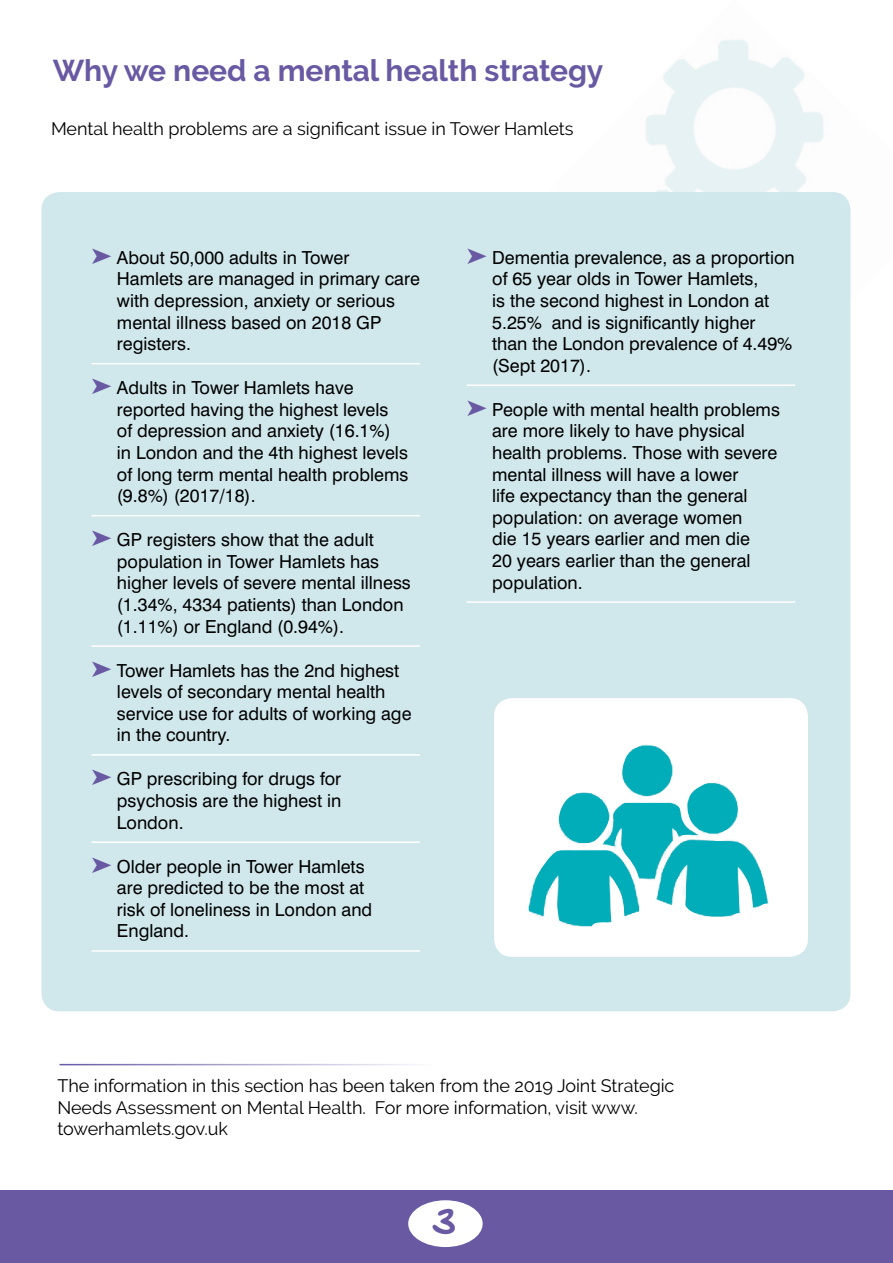
<style>
.page{position:relative;width:893px;height:1263px;background:#fff}
.page>*{position:absolute;margin:0;border:0;box-sizing:border-box;transform-origin:0 0}
.t1{font:700 30px "Raleway";letter-spacing:-.005em;color:#6859a2}
.t2{font:30px "Hand Of Sean Demo";color:#6859a2}
.t3{font:18px/21.6px "Swiss 721 BT";color:#000}
.t4{font:18px/21.6px "Raleway";letter-spacing:-.005em;color:#000}
.s1{color:#6859a2}
</style>
<div class="page">
<img style="left:646px;top:40px;width:205px;height:368px">
<div style="left:41px;top:192px;width:809px;height:819px;background:#d0e7eb;border-radius:18px"></div>
<div style="left:0;top:1191px;width:893px;height:72px;background:#6859a2"></div>
<div style="left:408px;top:1200px;width:75px;height:47px;background:#fff;border-radius:50%"></div>
<hr style="left:91px;top:363px;width:329px;height:1px;background:#fff">
<hr style="left:91px;top:515px;width:329px;height:1px;background:#fff">
<hr style="left:91px;top:645px;width:329px;height:2px;background:#fff">
<hr style="left:91px;top:754px;width:329px;height:2px;background:#fff">
<hr style="left:91px;top:841px;width:329px;height:2px;background:#fff">
<hr style="left:91px;top:950px;width:329px;height:2px;background:#fff">
<hr style="left:467px;top:384px;width:328px;height:2px;background:#fff">
<hr style="left:467px;top:601px;width:328px;height:2px;background:#fff">
<hr style="left:60px;top:1064px;width:374px;height:1px;background:#6859a2">
<div style="left:494px;top:698px;width:314px;height:259px;background:#fff;border-radius:18px"></div>
<img style="left:528px;top:744px;width:241px;height:183px">
<h1 class="t1" style="left:53px;top:54px;width:552px">Why we need a mental health strategy</h1>
<p class="t4" style="left:51px;top:118px;width:524px">Mental health problems are a significant issue in Tower Hamlets</p>
<p class="t3" style="left:117px;top:246px;width:304px;text-indent:-26px"><span class="s1">➤</span> About 50,000 adults in Tower<br>Hamlets are managed in primary care with depression, anxiety or serious mental illness based on 2018 GP registers.</p>
<p class="t3" style="left:117px;top:377px;width:293px;text-indent:-26px"><span class="s1">➤</span> Adults in Tower Hamlets have reported having the highest levels<br>of depression and anxiety (16.1%) in London and the 4th highest levels of long term mental health problems (9.8%) (2017/18).</p>
<p class="t3" style="left:117px;top:529px;width:295px;text-indent:-26px"><span class="s1">➤</span> GP registers show that the adult population in Tower Hamlets has higher levels of severe mental illness (1.34%, 4334 patients) than London (1.11%) or England (0.94%).</p>
<p class="t3" style="left:117px;top:659px;width:296px;text-indent:-26px"><span class="s1">➤</span> Tower Hamlets has the 2nd highest levels of secondary mental health service use for adults of working age in the country.</p>
<p class="t3" style="left:117px;top:768px;width:226px;text-align:justify;text-indent:-26px"><span class="s1">➤</span> GP prescribing for drugs for psychosis are the highest in London.</p>
<p class="t3" style="left:117px;top:855px;width:257px;text-indent:-26px"><span class="s1">➤</span> Older people in Tower Hamlets are predicted to be the most at risk of loneliness in London and<br>England.</p>
<p class="t3" style="left:492px;top:246px;width:304px;text-indent:-26px"><span class="s1">➤</span> Dementia prevalence, as a proportion of 65 year olds in Tower Hamlets,<br>is the second highest in London at<br>5.25% and is significantly higher than the London prevalence of 4.49% (Sept 2017).</p>
<p class="t3" style="left:492px;top:398px;width:289px;text-indent:-26px"><span class="s1">➤</span> People with mental health problems are more likely to have physical health problems. Those with severe mental illness will have a lower<br>life expectancy than the general population: on average women<br>die 15 years earlier and men die<br>20 years earlier than the general population.</p>
<p class="t4" style="left:57px;top:1075px;width:619px">The information in this section has been taken from the 2019 Joint Strategic<br>Needs Assessment on Mental Health. For more information, visit www. towerhamlets.gov.uk</p>
<h1 class="t2" style="left:432px;top:1206px;width:25px">3<sub>3</sub></h1>
</div>
